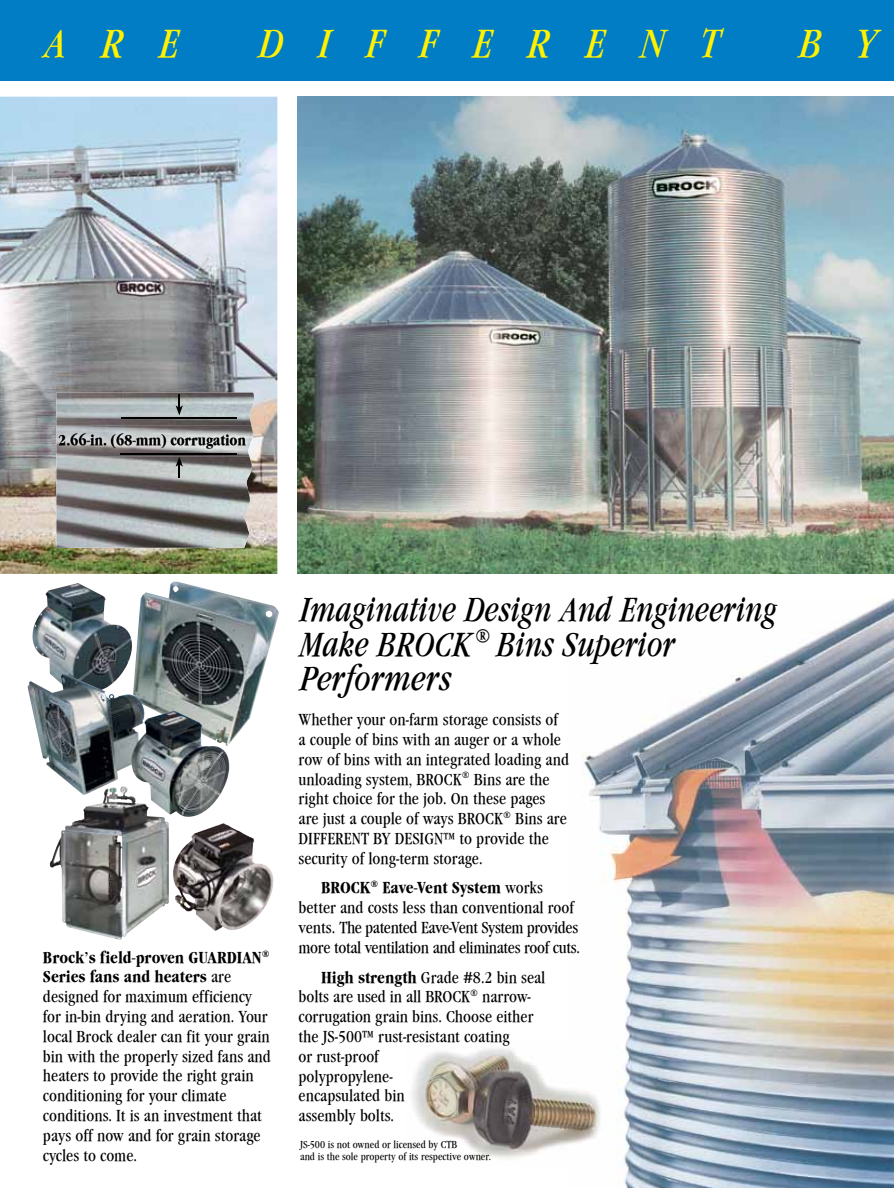
<style>
.page{position:relative;width:894px;height:1188px;background:#fff}
.page>*{position:absolute;margin:0;border:0;box-sizing:border-box;transform-origin:0 0}
.t1{font:italic 40.5px "Garamond Cd ITCTT Book";letter-spacing:.85em;color:#fff200}
.t2{font:italic 34.5px/34.5px "Garamond Cd ITCTT Book";color:#000;scale:.95 1}
.t3{font:16.5px/19.8px "Garamond Cd ITCTT Book";color:#000}
.t4{font:16.5px/19.8px "Garamond Cd ITCTT Book";letter-spacing:-.02em;color:#000}
.t5{font:16.5px/19.8px "Garamond Lit Cd ITCTT Bold";color:#000}
.t6{font:15px "Garamond Lit Cd ITCTT Bold";color:#000}
.t7{font:10.5px/12.6px "Garamond Cd ITCTT Book";color:#000}
.s1{font-family:"Garamond Cd ITCTT Book"}
.s2{font-family:"Garamond Lit Cd ITCTT Bold"}
</style>
<div class="page">
<img style="left:0;top:97px;width:277px;height:477px">
<img style="left:56px;top:393px;width:198px;height:155px">
<img style="left:134px;top:582px;width:145px;height:162px">
<img style="left:582px;top:598px;width:312px;height:590px">
<img style="left:412px;top:1039px;width:191px;height:128px">
<img style="left:297px;top:97px;width:597px;height:477px">
<div style="left:0;top:0;width:894px;height:81px;background:#007dc5"></div>
<hr style="left:121px;top:417px;width:115px;height:2px;background:#000">
<svg style="left:176px;top:395px;width:7px;height:20px"></svg>
<img style="left:173px;top:823px;width:101px;height:108px">
<img style="left:32px;top:583px;width:100px;height:93px">
<img style="left:28px;top:676px;width:201px;height:141px">
<img style="left:56px;top:426px;width:197px;height:31px">
<svg style="left:176px;top:457px;width:7px;height:20px"></svg>
<img style="left:59px;top:433px;width:187px;height:16px">
<img style="left:120px;top:453px;width:116px;height:2px">
<h1 class="t1" style="left:44px;top:21px;width:137px">ARE</h1>
<h1 class="t1" style="left:258px;top:21px;width:463px">DIFFERENT</h1>
<h1 class="t1" style="left:799px;top:21px;width:80px">B Y</h1>
<p class="t6" style="left:58px;top:432px;width:189px">2.66-in. (68-mm) corrugation</p>
<p class="t5" style="left:43px;top:947px;width:228px">Brock’s field-proven GUARDIAN®<br>Series fans and heaters <span class="s1">are</span></p>
<p class="t3" style="left:43px;top:987px;width:229px">designed for maximum efficiency for in-bin drying and aeration. Your local Brock dealer can fit your grain bin with the properly sized fans and heaters to provide the right grain conditioning for your climate conditions. It is an investment that pays off now and for grain storage cycles to come.</p>
<h2 class="t2" style="left:300px;top:593px;width:504px">Imaginative Design And Engineering<br>Make BROCK® Bins Superior<br>Performers</h2>
<p class="t3" style="left:298px;top:710px;width:272px">Whether your on-farm storage consists of a couple of bins with an auger or a whole row of bins with an integrated loading and unloading system, BROCK® Bins are the right choice for the job. On these pages are just a couple of ways BROCK® Bins are DIFFERENT BY DESIGN™ to provide the security of long-term storage.</p>
<p class="t5" style="left:321px;top:878px;width:223px">BROCK® Eave-Vent System <span class="s1">works</span></p>
<p class="t4" style="left:298px;top:898px;width:283px">better and costs less than conventional roof vents. The patented Eave-Vent System provides more total ventilation and eliminates roof cuts.</p>
<p class="t3" style="left:298px;top:968px;width:248px;text-indent:23px"><span class="s2">High strength</span> Grade #8.2 bin seal bolts are used in all BROCK® narrow&shy;corrugation grain bins. Choose either the JS-500™ rust-resistant coating<br>or rust-proof<br>polypropylene-<br>encapsulated bin<br>assembly bolts.</p>
<p class="t7" style="left:300px;top:1138px;width:192px">JS-500 is not owned or licensed by CTB<br>and is the sole property of its respective owner.</p>
</div>
